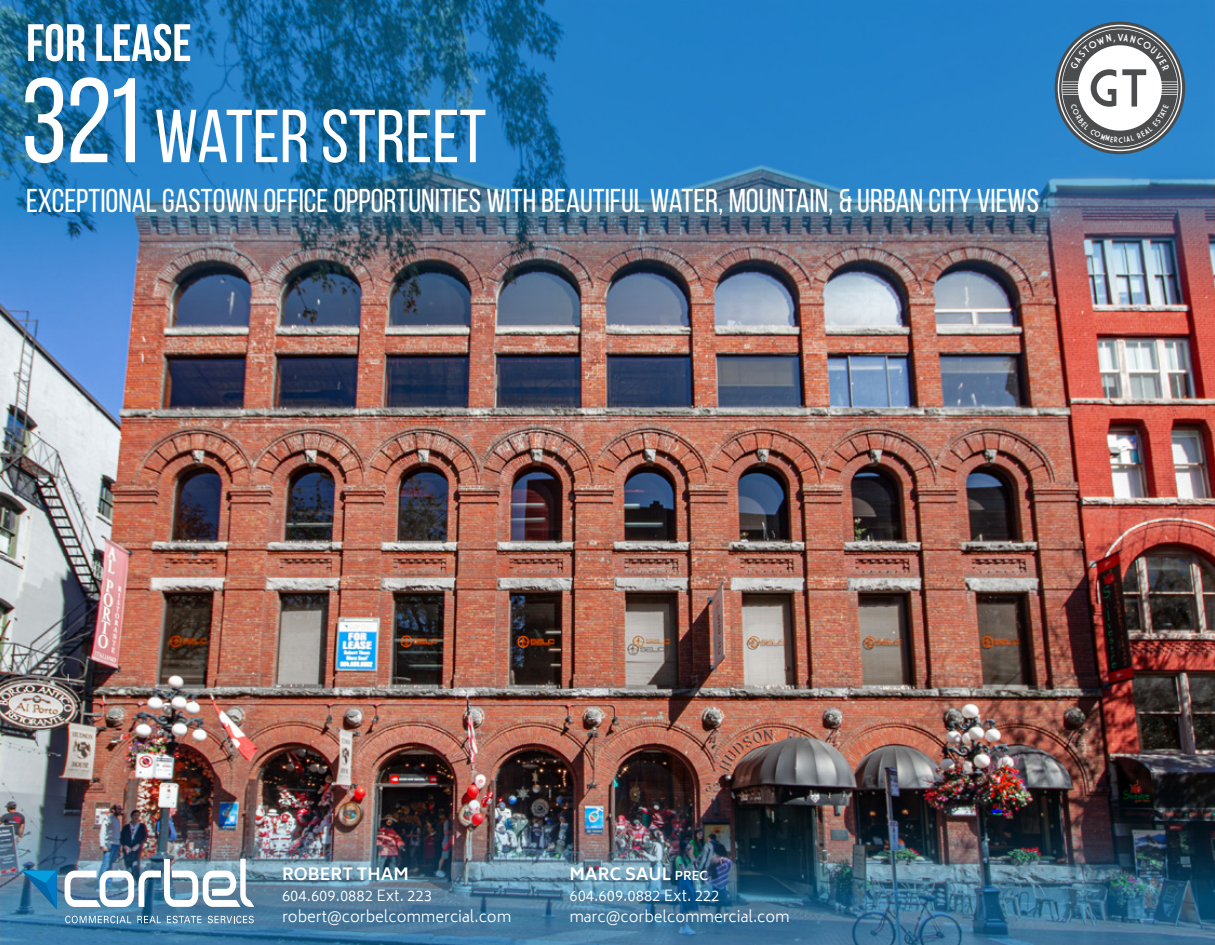
<style>
.page{position:relative;width:1215px;height:945px;background:#fff}
.page>*{position:absolute;margin:0;border:0;box-sizing:border-box;transform-origin:0 0}
.t1{font:75px "Bebas Neue";color:#fff}
.t2{font:700 52.5px "Bebas Neue";color:#fff}
.t3{font:51.75px "Market Deco";color:#4b4c4d}
.t4{font:33px "Bebas Neue";color:#fff}
.t5{font:700 16.5px "Biryani";color:#fff}
.t6{font:300 15px "Biryani";color:#fff}
.s1{font-size:120px}
.s2{font-size:12px}
</style>
<div class="page">
<img style="left:0;top:342px;width:1215px;height:420px">
<img style="left:0;top:0;width:1215px;height:342px">
<img style="left:0;top:762px;width:1215px;height:183px">
<svg style="left:22px;top:871px;width:35px;height:38px"></svg>
<img style="left:65px;top:859px;width:189px;height:48px">
<svg style="left:65px;top:916px;width:66px;height:7px"></svg>
<svg style="left:137px;top:916px;width:24px;height:7px"></svg>
<svg style="left:167px;top:916px;width:35px;height:7px"></svg>
<svg style="left:208px;top:916px;width:46px;height:7px"></svg>
<svg style="left:1058px;top:25px;width:124px;height:126px"></svg>
<p class="t2" style="left:26px;top:14px;width:167px">FOR LEASE</p>
<p class="t1" style="left:22px;top:96px;width:466px"><span class="s1">321</span> WATER STREET</p>
<p class="t3" style="left:1088px;top:60px;width:63px">gt</p>
<p class="t4" style="left:26px;top:183px;width:1014px">EXCEPTIONAL GASTOWN OFFICE OPPORTUNITIES WITH BEAUTIFUL WATER, MOUNTAIN, &amp; URBAN CITY VIEWS</p>
<p class="t5" style="left:282px;top:865px;width:129px">ROBERT THAM</p>
<p class="t6" style="left:282px;top:887px;width:151px">604.609.0882 Ext. 223</p>
<p class="t6" style="left:282px;top:908px;width:231px">robert@corbelcommercial.com</p>
<p class="t5" style="left:569px;top:865px;width:140px">MARC SAUL <span class="s2">PREC</span></p>
<p class="t6" style="left:569px;top:887px;width:151px">604.609.0882 Ext. 222</p>
<p class="t6" style="left:569px;top:908px;width:222px">marc@corbelcommercial.com</p>
</div>
